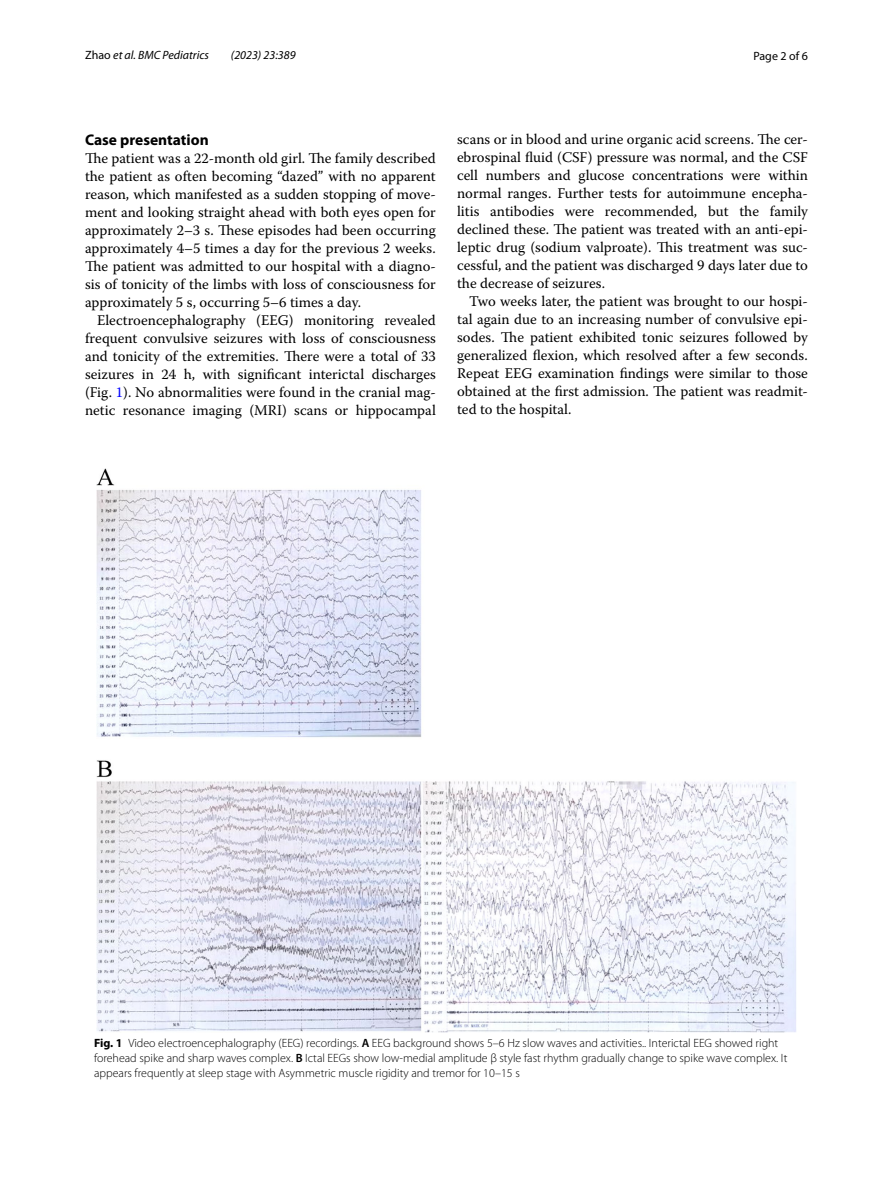
<style>
.page{position:relative;width:893px;height:1187px;background:#fff}
.page>*{position:absolute;margin:0;border:0;box-sizing:border-box;transform-origin:0 0}
.t1{font:700 15.45px "Myriad Pro";color:#000}
.t2{font:14.7px/18px "Warnock Pro";color:#000;text-align:justify}
.t3{font:300 12px/15px "Myriad Pro";color:#000}
.t4{font:italic 12px "Myriad Pro";color:#000}
.t5{font:12px "Myriad Pro";color:#000}
.s1{font-style:normal}
.s2{color:#00f}
.s3{font-weight:700}
.s4{font-weight:600}
</style>
<div class="page">
<img style="left:96px;top:468px;width:700px;height:564px">
<p class="t4" style="left:85px;top:48px;width:126px"><span class="s1">Zhao</span> et al. BMC Pediatrics</p>
<p class="t4" style="left:231px;top:48px;width:66px">(2023) 23:389</p>
<p class="t5" style="left:753px;top:48px;width:56px">Page 2 of 6</p>
<p class="t1" style="left:85px;top:129px;width:125px">Case presentation</p>
<p class="t2" style="left:85px;top:148px;width:352px">The patient was a 22-month old girl. The family described the patient as often becoming “dazed” with no apparent reason, which manifested as a sudden stopping of move&shy;ment and looking straight ahead with both eyes open for approximately 2–3 s. These episodes had been occurring approximately 4–5 times a day for the previous 2 weeks.<br>The patient was admitted to our hospital with a diagno&shy;sis of tonicity of the limbs with loss of consciousness for approximately 5 s, occurring 5–6 times a day.</p>
<p class="t2" style="left:85px;top:310px;width:352px;text-indent:12px">Electroencephalography (EEG) monitoring revealed frequent convulsive seizures with loss of consciousness and tonicity of the extremities. There were a total of 33 seizures in 24 h, with significant interictal discharges (Fig. <span class="s2">1</span>). No abnormalities were found in the cranial mag&shy;netic resonance imaging (MRI) scans or hippocampal</p>
<p class="t2" style="left:457px;top:130px;width:352px">scans or in blood and urine organic acid screens. The cer&shy;ebrospinal fluid (CSF) pressure was normal, and the CSF cell numbers and glucose concentrations were within normal ranges. Further tests for autoimmune encepha&shy;litis antibodies were recommended, but the family declined these. The patient was treated with an anti-epi&shy;leptic drug (sodium valproate). This treatment was suc&shy;cessful, and the patient was discharged 9 days later due to the decrease of seizures.</p>
<p class="t2" style="left:457px;top:292px;width:352px;text-indent:12px">Two weeks later, the patient was brought to our hospi&shy;tal again due to an increasing number of convulsive epi&shy;sodes. The patient exhibited tonic seizures followed by generalized flexion, which resolved after a few seconds.<br>Repeat EEG examination findings were similar to those obtained at the first admission. The patient was readmit&shy;ted to the hospital.</p>
<p class="t3" style="left:94px;top:1035px;width:695px"><span class="s3">Fig. 1</span> Video electroencephalography (EEG) recordings. <span class="s4">A</span> EEG background shows 5–6 Hz slow waves and activities.. Interictal EEG showed right forehead spike and sharp waves complex. <span class="s4">B</span> Ictal EEGs show low-medial amplitude β style fast rhythm gradually change to spike wave complex. It appears frequently at sleep stage with Asymmetric muscle rigidity and tremor for 10–15 s</p>
</div>
